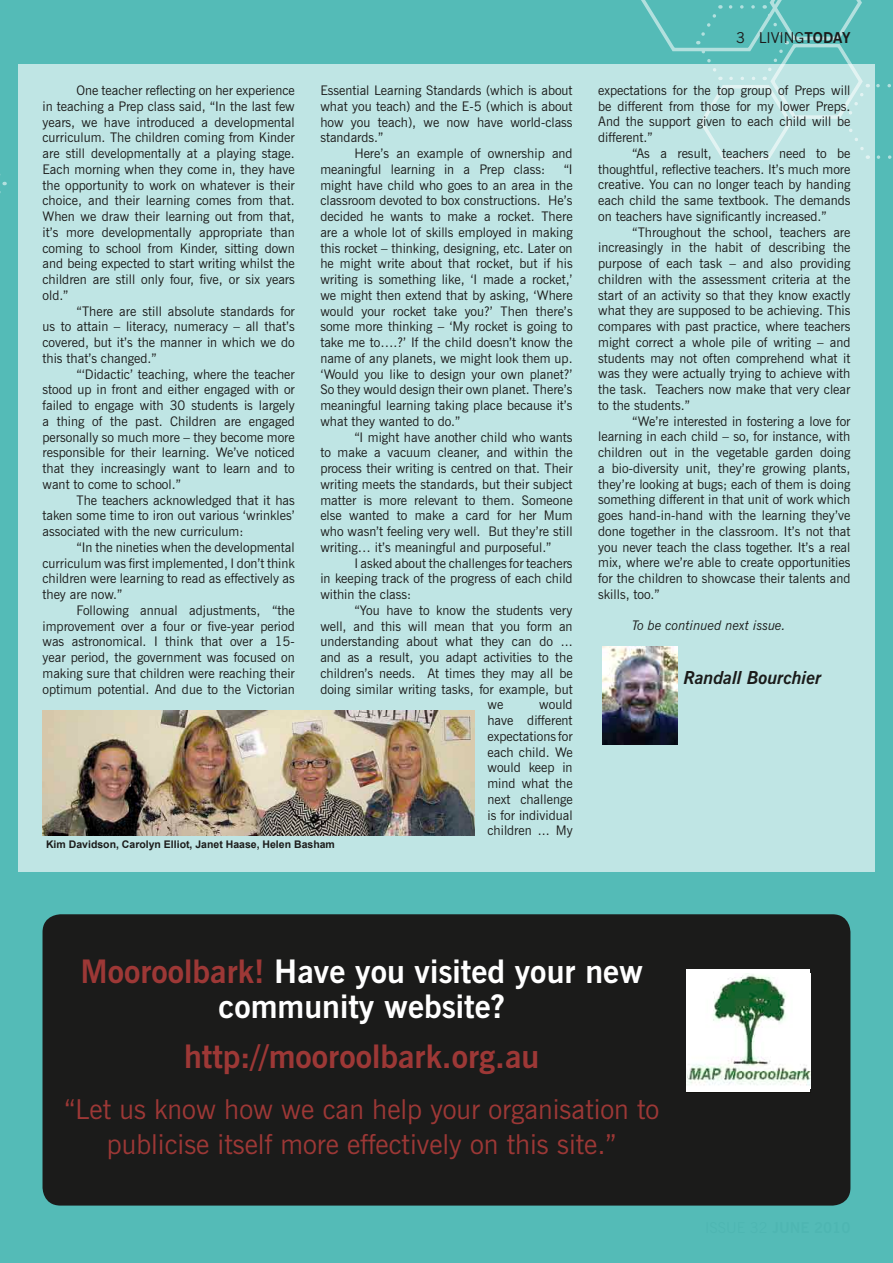
<style>
.page{position:relative;width:893px;height:1263px;background:#50bab6}
.page>*{position:absolute;margin:0;border:0;box-sizing:border-box;transform-origin:0 0}
.t1{font:700 32.4px/34.8px "News Gothic BT";color:#fff;text-align:center}
.t2{font:700 32.4px "News Gothic BT";color:#9d3836}
.t3{font:27.3px/34.8px "News Gothic BT";color:#9d3836;text-align:center}
.t4{font:italic 700 18px "News Gothic BT";color:#1b1b1a}
.t5{font:15px "News Gothic BT";color:#1b1b1a}
.t6{font:13.2px/15.8px "News Gothic BT";color:#1b1b1a;text-align:justify}
.t7{font:italic 13.2px "News Gothic BT";color:#1b1b1a}
.t8{font:700 10.5px "Arial";color:#1b1b1a}
.s1{font-weight:700}
.s2{color:#9d3836}
</style>
<div class="page">
<div style="left:18px;top:64px;width:856px;height:808px;background:#bfe5e4"></div>
<svg style="left:0;top:174px;width:6px;height:19px"></svg>
<svg style="left:641px;top:0;width:251px;height:161px"></svg>
<div style="left:43px;top:914px;width:807px;height:291px;background:#1b1b1a;border-radius:18px"></div>
<img style="left:602px;top:646px;width:75px;height:99px">
<img style="left:43px;top:710px;width:432px;height:126px">
<svg style="left:687px;top:969px;width:123px;height:123px;background:#cfddd1"></svg>
<p class="t6" style="left:43px;top:82px;width:254px;text-indent:34px">One teacher reflecting on her experience in teaching a Prep class said, “In the last few years, we have introduced a developmental curriculum. The children coming from Kinder are still developmentally at a playing stage.<br>Each morning when they come in, they have the opportunity to work on whatever is their choice, and their learning comes from that.<br>When we draw their learning out from that, it’s more developmentally appropriate than coming to school from Kinder, sitting down and being expected to start writing whilst the children are still only four, five, or six years old.”</p>
<p class="t6" style="left:43px;top:303px;width:254px;text-indent:34px">“There are still absolute standards for us to attain – literacy, numeracy – all that’s covered, but it’s the manner in which we do this that’s changed.”</p>
<p class="t6" style="left:43px;top:366px;width:254px;text-indent:34px">“‘Didactic’ teaching, where the teacher stood up in front and either engaged with or failed to engage with 30 students is largely a thing of the past. Children are engaged personally so much more – they become more responsible for their learning. We’ve noticed that they increasingly want to learn and to want to come to school.”</p>
<p class="t6" style="left:43px;top:492px;width:254px;text-indent:34px">The teachers acknowledged that it has taken some time to iron out various ‘wrinkles’ associated with the new curriculum:</p>
<p class="t6" style="left:43px;top:539px;width:254px;text-indent:34px">“In the nineties when the developmental curriculum was first implemented, I don’t think children were learning to read as effectively as they are now.”</p>
<p class="t6" style="left:43px;top:602px;width:254px;text-indent:34px">Following annual adjustments, “the improvement over a four or five-year period was astronomical. I think that over a 15- year period, the government was focused on making sure that children were reaching their optimum potential. And due to the Victorian</p>
<p class="t6" style="left:320px;top:82px;width:254px">Essential Learning Standards (which is about what you teach) and the E-5 (which is about how you teach), we now have world-class standards.”</p>
<p class="t6" style="left:320px;top:145px;width:254px;text-indent:34px">Here’s an example of ownership and meaningful learning in a Prep class:</p>
<p class="t6" style="left:320px;top:161px;width:254px;text-indent:243px">“I might have child who goes to an area in the classroom devoted to box constructions. He’s decided he wants to make a rocket. There are a whole lot of skills employed in making this rocket – thinking, designing, etc. Later on he might write about that rocket, but if his writing is something like, ‘I made a rocket,’ we might then extend that by asking, ‘Where would your rocket take you?’ Then there’s some more thinking – ‘My rocket is going to take me to….?’ If the child doesn’t know the name of any planets, we might look them up. ‘Would you like to design your own planet?’ So they would design their own planet. There’s meaningful learning taking place because it’s what they wanted to do.”</p>
<p class="t6" style="left:320px;top:429px;width:254px;text-indent:34px">“I might have another child who wants to make a vacuum cleaner, and within the process their writing is centred on that. Their writing meets the standards, but their subject matter is more relevant to them. Someone else wanted to make a card for her Mum who wasn’t feeling very well. But they’re still writing… it’s meaningful and purposeful.”</p>
<p class="t6" style="left:320px;top:555px;width:254px;text-indent:34px">I asked about the challenges for teachers in keeping track of the progress of each child within the class:</p>
<p class="t6" style="left:354px;top:602px;width:220px">“You have to know the students very</p>
<p class="t6" style="left:320px;top:618px;width:254px">well, and this will mean that you form an</p>
<p class="t6" style="left:320px;top:634px;width:254px">understanding about what they can do ...</p>
<p class="t6" style="left:320px;top:649px;width:254px">and as a result, you adapt activities to the</p>
<p class="t6" style="left:320px;top:665px;width:254px">children’s needs. At times they may all be</p>
<p class="t6" style="left:320px;top:681px;width:254px">doing similar writing tasks, for example, but</p>
<p class="t6" style="left:487px;top:697px;width:17px">we</p>
<p class="t6" style="left:487px;top:697px;width:87px;text-indent:52px">would have different expectations for each child. We would keep in mind what the next challenge is for individual children ... My</p>
<p class="t8" style="left:46px;top:837px;width:290px">Kim Davidson, Carolyn Elliot, Janet Haase, Helen Basham</p>
<p class="t5" style="left:736px;top:28px;width:116px">3 LIVING<span class="s1">TODAY</span></p>
<p class="t6" style="left:598px;top:82px;width:254px">expectations for the top group of Preps will be different from those for my lower Preps.<br>And the support given to each child will be different.”</p>
<p class="t6" style="left:598px;top:145px;width:254px;text-indent:34px">“As a result, teachers need to be thoughtful, reflective teachers. It’s much more creative. You can no longer teach by handing each child the same textbook. The demands on teachers have significantly increased.”</p>
<p class="t6" style="left:598px;top:224px;width:254px;text-indent:34px">“Throughout the school, teachers are increasingly in the habit of describing the purpose of each task – and also providing children with the assessment criteria at the start of an activity so that they know exactly what they are supposed to be achieving. This compares with past practice, where teachers might correct a whole pile of writing – and students may not often comprehend what it was they were actually trying to achieve with the task. Teachers now make that very clear to the students.”</p>
<p class="t6" style="left:598px;top:413px;width:254px;text-indent:34px">“We’re interested in fostering a love for learning in each child – so, for instance, with children out in the vegetable garden doing a bio-diversity unit, they’re growing plants, they’re looking at bugs; each of them is doing something different in that unit of work which goes hand-in-hand with the learning they’ve done together in the classroom. It’s not that you never teach the class together. It’s a real mix, where we’re able to create opportunities for the children to showcase their talents and skills, too.”</p>
<p class="t7" style="left:632px;top:618px;width:155px">To be continued next issue.</p>
<h3 class="t4" style="left:684px;top:667px;width:139px">Randall Bourchier</h3>
<h1 class="t1" style="left:80px;top:953px;width:564px"><span class="s2">Mooroolbark!</span> Have you visited your new community website?</h1>
<h1 class="t2" style="left:184px;top:1037px;width:357px">http://mooroolbark.org.au</h1>
<h2 class="t3" style="left:64px;top:1091px;width:597px">“Let us know how we can help your organisation to publicise itself more effectively on this site.”</h2>
</div>
